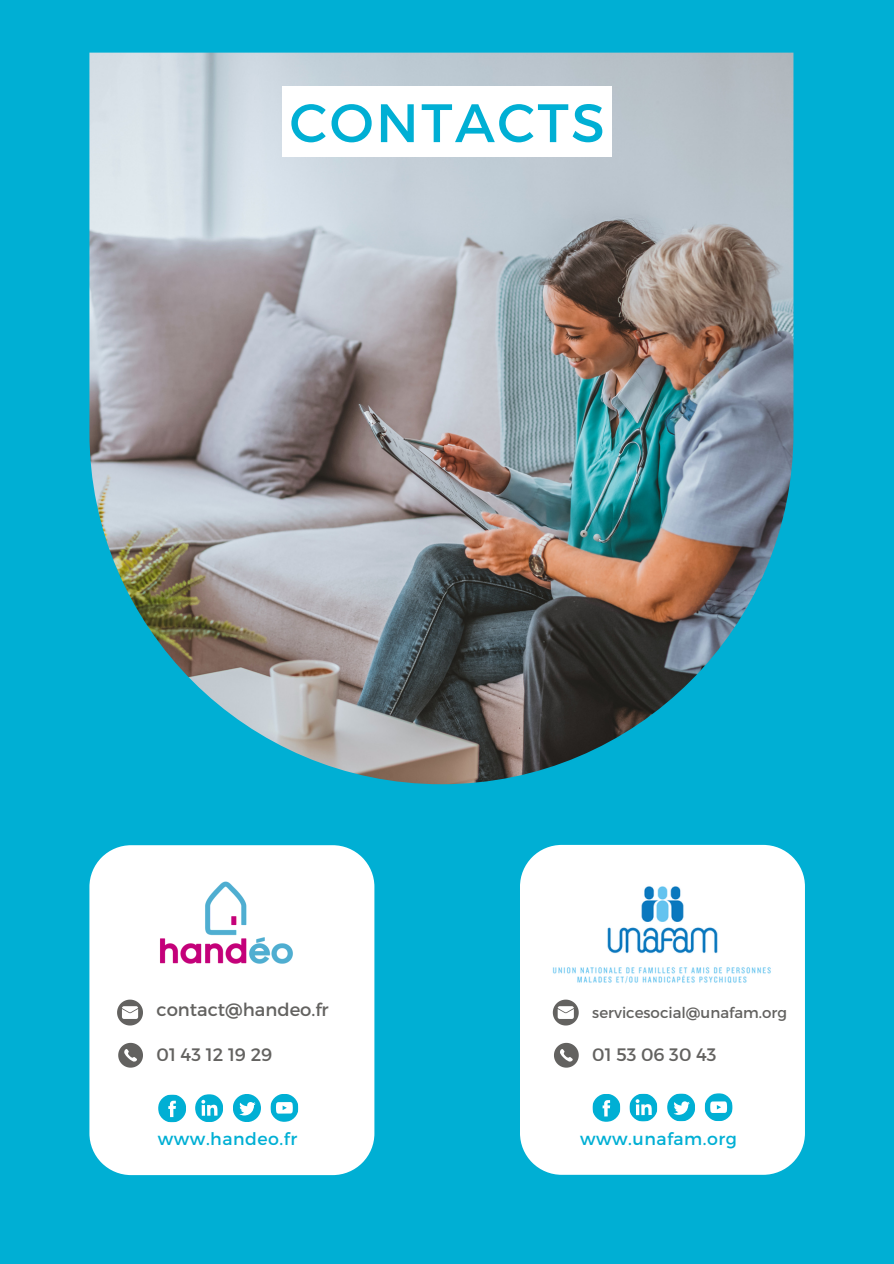
<style>
.page{position:relative;width:894px;height:1264px;background:#fff}
.page>*{position:absolute;margin:0;border:0;box-sizing:border-box;transform-origin:0 0}
.t1{font:54px "Montserrat";letter-spacing:.045em;color:#00afd4}
.t2{font:18px "Montserrat";color:#636260}
.t3{font:17.4px "Montserrat";letter-spacing:.03em;color:#00afd4}
.t4{font:15px "Montserrat";color:#636260}
</style>
<div class="page">
<div style="left:0;top:0;width:893px;height:1263px;background:#00afd4"></div>
<img style="left:89px;top:53px;width:703px;height:731px">
<div style="left:89px;top:845px;width:285px;height:330px;background:#fff"></div>
<svg style="left:117px;top:999px;width:26px;height:26px"></svg>
<svg style="left:118px;top:1042px;width:25px;height:25px"></svg>
<svg style="left:158px;top:1094px;width:28px;height:28px"></svg>
<svg style="left:195px;top:1093px;width:28px;height:29px"></svg>
<svg style="left:233px;top:1093px;width:28px;height:29px"></svg>
<svg style="left:270px;top:1093px;width:28px;height:28px"></svg>
<img style="left:158px;top:872px;width:136px;height:99px">
<div style="left:520px;top:844px;width:284px;height:330px;background:#fff"></div>
<img style="left:538px;top:872px;width:248px;height:124px">
<div style="left:282px;top:86px;width:329px;height:70px;background:#fff"></div>
<svg style="left:592px;top:1093px;width:28px;height:28px"></svg>
<svg style="left:629px;top:1093px;width:28px;height:28px"></svg>
<svg style="left:666px;top:1093px;width:29px;height:28px"></svg>
<svg style="left:704px;top:1092px;width:28px;height:29px"></svg>
<svg style="left:552px;top:999px;width:26px;height:26px"></svg>
<svg style="left:553px;top:1042px;width:25px;height:25px"></svg>
<p class="t1" style="left:289px;top:88px;width:317px">CONTACTS</p>
<p class="t2" style="left:156px;top:997px;width:174px">contact@handeo.fr</p>
<p class="t2" style="left:156px;top:1043px;width:117px">01 43 12 19 29</p>
<p class="t3" style="left:158px;top:1127px;width:141px">www.handeo.fr</p>
<p class="t4" style="left:592px;top:1002px;width:196px">servicesocial@unafam.org</p>
<p class="t2" style="left:592px;top:1043px;width:126px">01 53 06 30 43</p>
<p class="t3" style="left:580px;top:1127px;width:158px">www.unafam.org</p>
</div>
